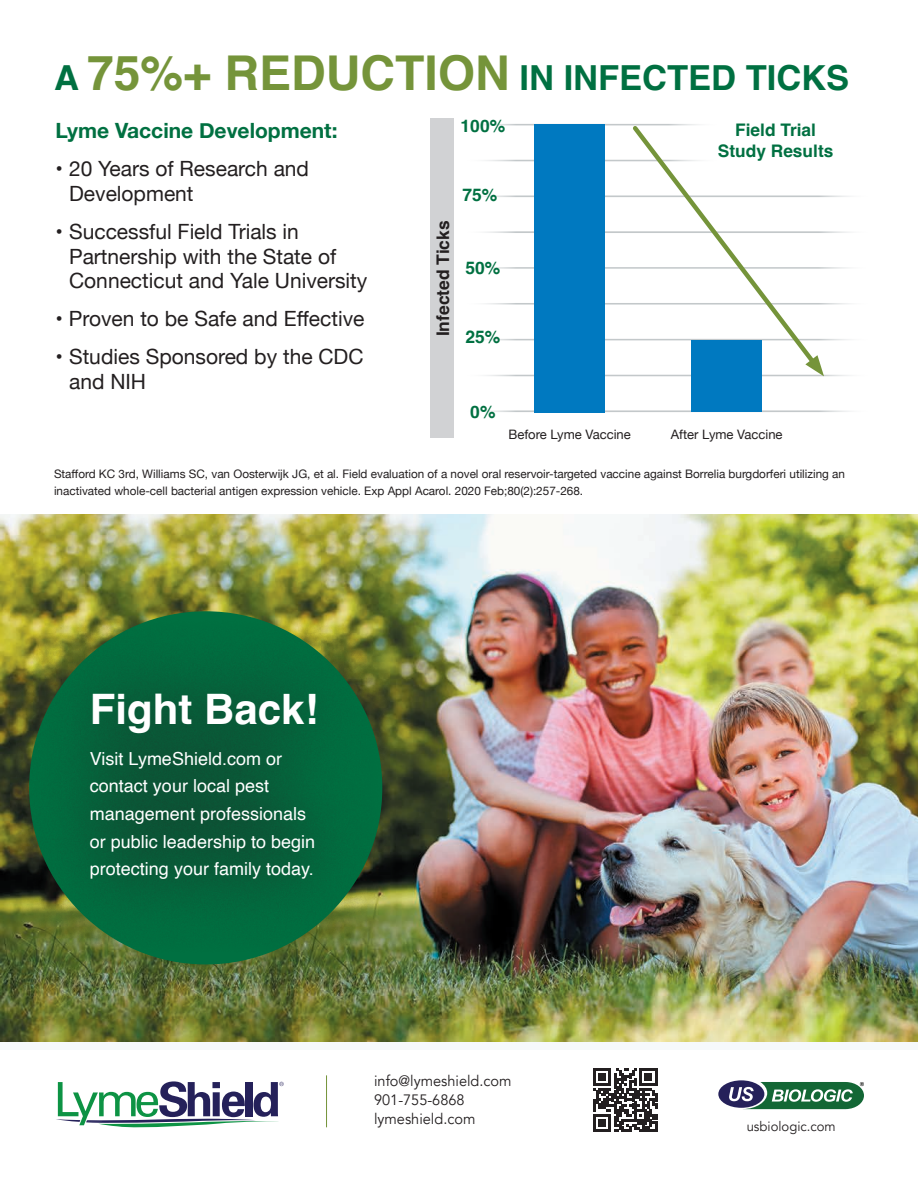
<style>
.page{position:relative;width:918px;height:1188px;background:#fff}
.page>*{position:absolute;margin:0;border:0;box-sizing:border-box;transform-origin:0 0}
.t1{font:700 42px "Helvetica";color:#fff}
.t2{font:700 34.5px "Helvetica";color:#007041}
.t3{font:21px/24.6px "Helvetica Neue";color:#231f20}
.t4{font:700 21px "Helvetica Neue";color:#007041}
.t5{font:18px/27.6px "Helvetica";color:#fff}
.t6{font:700 17.4px/20.9px "Helvetica";color:#007041;text-align:center}
.t7{font:700 17.4px "Helvetica";color:#231f20}
.t8{font:15px/18.8px "Avenir";color:#231f20}
.t9{font:13.5px "Avenir";color:#231f20}
.t10{font:13.05px "Helvetica Neue";color:#231f20}
.t11{font:11.7px/17.4px "Helvetica Neue";color:#231f20}
.s1{font-size:48px;color:#75943a}
</style>
<div class="page">
<img style="left:0;top:514px;width:918px;height:528px">
<div style="left:13px;top:616px;width:380px;height:339px;background:#231f20;opacity:.75"></div>
<hr style="left:464px;top:267px;width:406px;height:2px;background:#c3c8ca">
<hr style="left:464px;top:303px;width:406px;height:2px;background:#c3c8ca">
<hr style="left:464px;top:339px;width:406px;height:2px;background:#c3c8ca">
<hr style="left:464px;top:375px;width:406px;height:1px;background:#c3c8ca">
<hr style="left:464px;top:410px;width:406px;height:2px;background:#c3c8ca">
<hr style="left:464px;top:124px;width:257px;height:2px;background:#c3c8ca">
<hr style="left:464px;top:160px;width:257px;height:1px;background:#c3c8ca">
<hr style="left:464px;top:195px;width:406px;height:2px;background:#c3c8ca">
<hr style="left:464px;top:231px;width:406px;height:2px;background:#c3c8ca">
<div style="left:535px;top:124px;width:70px;height:288px;background:#0079c0"></div>
<div style="left:692px;top:341px;width:70px;height:71px;background:#0079c0"></div>
<svg style="left:629px;top:124px;width:194px;height:249px"></svg>
<svg style="left:805px;top:355px;width:19px;height:21px"></svg>
<div style="left:431px;top:119px;width:23px;height:319px;background:#d1d2d4"></div>
<div style="left:718px;top:1080px;width:46px;height:28px;background:#25215a;border-radius:50%"></div>
<svg style="left:729px;top:1082px;width:135px;height:28px"></svg>
<svg style="left:56px;top:1081px;width:228px;height:46px"></svg>
<hr style="left:326px;top:1075px;width:1px;height:52px;background:#75943a">
<svg style="left:593px;top:1068px;width:64px;height:64px"></svg>
<h2 class="t2" style="left:54px;top:57px;width:797px">A <span class="s1">75%+ REDUCTION</span> IN INFECTED TICKS</h2>
<h3 class="t4" style="left:56px;top:114px;width:283px">Lyme Vaccine Development:</h3>
<h3 class="t3" style="left:69px;top:158px;width:241px;text-indent:-14px">• 20 Years of Research and<br>Development</h3>
<h3 class="t3" style="left:69px;top:220px;width:300px;text-indent:-14px">• Successful Field Trials in<br>Partnership with the State of<br>Connecticut and Yale University</h3>
<h3 class="t3" style="left:56px;top:308px;width:310px">• Proven to be Safe and Effective</h3>
<h3 class="t3" style="left:69px;top:346px;width:296px;text-indent:-14px">• Studies Sponsored by the CDC and NIH</h3>
<h3 class="t6" style="left:461px;top:117px;width:46px">100%</h3>
<h3 class="t6" style="left:718px;top:121px;width:117px">Field Trial<br>Study Results</h3>
<h3 class="t6" style="left:463px;top:186px;width:36px">75%</h3>
<h3 class="t7" style="left:432px;top:336px;width:117px;rotate:-90deg">Infected Ticks</h3>
<h3 class="t6" style="left:465px;top:260px;width:36px">50%</h3>
<h3 class="t6" style="left:465px;top:329px;width:36px">25%</h3>
<h3 class="t6" style="left:470px;top:404px;width:27px">0%</h3>
<p class="t10" style="left:508px;top:425px;width:124px">Before Lyme Vaccine</p>
<p class="t10" style="left:671px;top:425px;width:113px">After Lyme Vaccine</p>
<p class="t11" style="left:54px;top:466px;width:793px">Stafford KC 3rd, Williams SC, van Oosterwijk JG, et al. Field evaluation of a novel oral reservoir-targeted vaccine against Borrelia burgdorferi utilizing an inactivated whole-cell bacterial antigen expression vehicle. Exp Appl Acarol. 2020 Feb;80(2):257-268.</p>
<h1 class="t1" style="left:90px;top:683px;width:230px">Fight Back!</h1>
<h3 class="t5" style="left:90px;top:745px;width:227px">Visit LymeShield.com or contact your local pest management professionals or public leadership to begin protecting your family today.</h3>
<p class="t8" style="left:374px;top:1072px;width:139px">info@lymeshield.com<br>901-755-6868 lymeshield.com</p>
<p class="t9" style="left:747px;top:1118px;width:91px">usbiologic.com</p>
</div>
